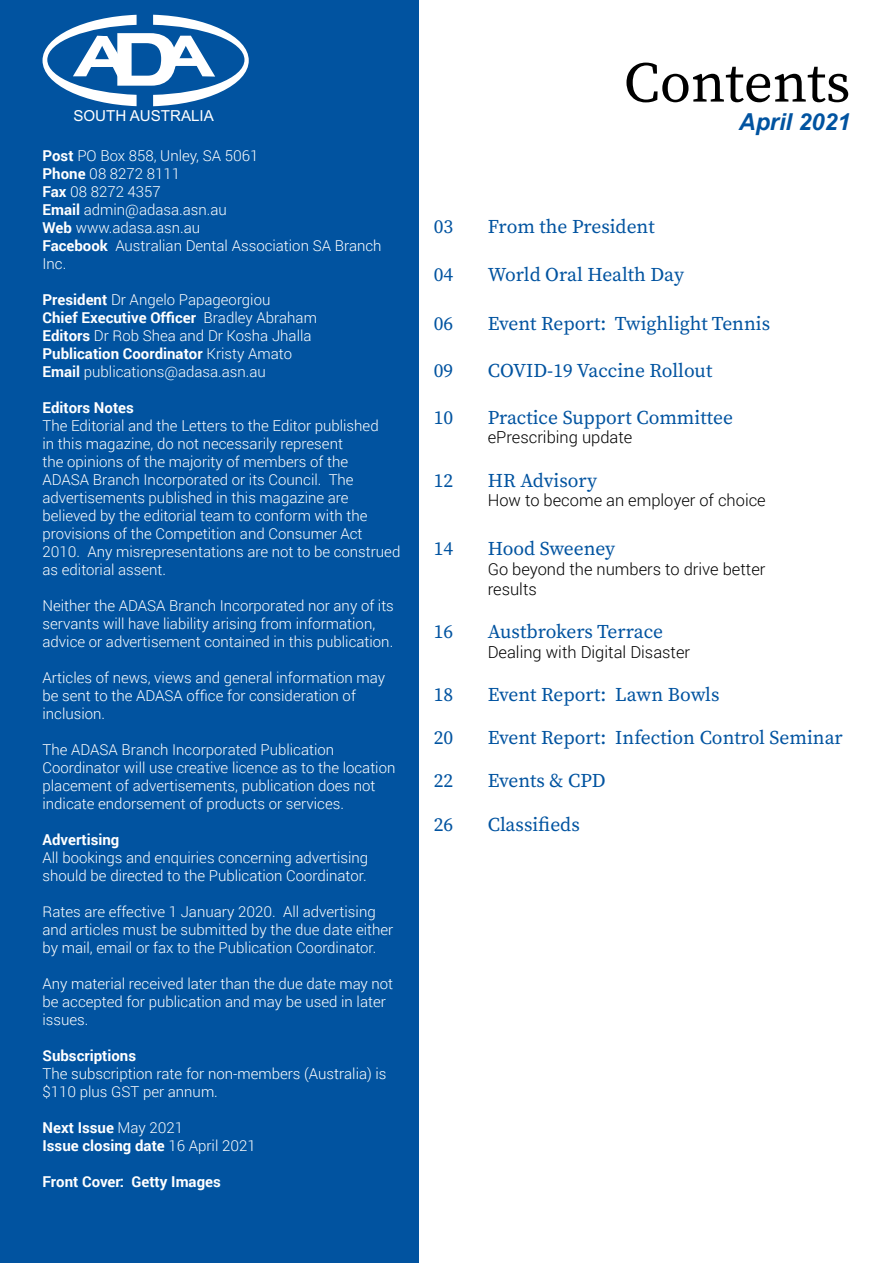
<style>
.page{position:relative;width:893px;height:1263px;background:#fff}
.page>*{position:absolute;margin:0;border:0;box-sizing:border-box;transform-origin:0 0}
.t1{font:57px "Source Serif Pro";color:#000}
.Body_Text_copy{font:italic 700 23.4px "Arial";color:#0153a0}
.Paragraph_Style_1{font:19.5px "Source Serif Pro";color:#0153a0}
.DI_Body_Font{font:300 16.5px "Roboto";color:#000}
.Paragraph_Style_1-2{font:300 16.5px "Roboto";color:#000}
.t2{font:15.15px "Arial";color:#fff}
.Body_Text_copy-2{font:300 15px/18px "Roboto";color:#fff}
.Body_Text_copy-3{font:700 15px "Roboto";color:#fff}
.s1{font-weight:700}
.s2{font-weight:300}
</style>
<div class="page">
<div style="left:0;top:0;width:419px;height:1263px;background:#0153a0"></div>
<svg style="left:43px;top:15px;width:206px;height:91px"></svg>
<p class="t2" style="left:73px;top:105px;width:142px">SOUTH AUSTRALIA</p>
<p class="Body_Text_copy-2" style="left:43px;top:146px;width:218px"><span class="s1">Post</span> PO Box 858, Unley, SA 5061</p>
<p class="Body_Text_copy-2" style="left:43px;top:164px;width:139px"><span class="s1">Phone</span> 08 8272 8111</p>
<p class="Body_Text_copy-2" style="left:43px;top:182px;width:120px"><span class="s1">Fax</span> 08 8272 4357</p>
<p class="Body_Text_copy-2" style="left:43px;top:200px;width:186px"><span class="s1">Email</span> admin@adasa.asn.au</p>
<p class="Body_Text_copy-2" style="left:43px;top:218px;width:159px"><span class="s1">Web</span> www.adasa.asn.au</p>
<p class="Body_Text_copy-2" style="left:43px;top:236px;width:341px"><span class="s1">Facebook</span> Australian Dental Association SA Branch<br>Inc.</p>
<p class="Body_Text_copy-2" style="left:43px;top:290px;width:229px"><span class="s1">President</span> Dr Angelo Papageorgiou</p>
<p class="Body_Text_copy-3" style="left:43px;top:307px;width:276px">Chief Executive Officer <span class="s2">Bradley Abraham</span></p>
<p class="Body_Text_copy-2" style="left:43px;top:326px;width:271px"><span class="s1">Editors</span> Dr Rob Shea and Dr Kosha Jhalla</p>
<p class="Body_Text_copy-3" style="left:43px;top:343px;width:251px">Publication Coordinator <span class="s2">Kristy Amato</span></p>
<p class="Body_Text_copy-2" style="left:43px;top:362px;width:225px"><span class="s1">Email</span> publications@adasa.asn.au</p>
<p class="Body_Text_copy-3" style="left:43px;top:397px;width:93px">Editors Notes</p>
<p class="Body_Text_copy-2" style="left:43px;top:416px;width:359px">The Editorial and the Letters to the Editor published<br>in this magazine, do not necessarily represent<br>the opinions of the majority of members of the<br>ADASA Branch Incorporated or its Council. The advertisements published in this magazine are believed by the editorial team to conform with the provisions of the Competition and Consumer Act 2010. Any misrepresentations are not to be construed as editorial assent.</p>
<p class="Body_Text_copy-2" style="left:43px;top:596px;width:353px">Neither the ADASA Branch Incorporated nor any of its servants will have liability arising from information, advice or advertisement contained in this publication.</p>
<p class="Body_Text_copy-2" style="left:43px;top:668px;width:344px">Articles of news, views and general information may be sent to the ADASA office for consideration of inclusion.</p>
<p class="Body_Text_copy-2" style="left:43px;top:740px;width:354px">The ADASA Branch Incorporated Publication Coordinator will use creative licence as to the location placement of advertisements, publication does not indicate endorsement of products or services.</p>
<p class="Body_Text_copy-3" style="left:43px;top:829px;width:78px">Advertising</p>
<p class="Body_Text_copy-2" style="left:43px;top:848px;width:327px">All bookings and enquiries concerning advertising should be directed to the Publication Coordinator.</p>
<p class="Body_Text_copy-2" style="left:43px;top:902px;width:352px">Rates are effective 1 January 2020. All advertising and articles must be submitted by the due date either by mail, email or fax to the Publication Coordinator.</p>
<p class="Body_Text_copy-2" style="left:43px;top:974px;width:352px">Any material received later than the due date may not be accepted for publication and may be used in later issues.</p>
<p class="Body_Text_copy-3" style="left:43px;top:1045px;width:95px">Subscriptions</p>
<p class="Body_Text_copy-2" style="left:43px;top:1064px;width:346px">The subscription rate for non-members (Australia) is $110 plus GST per annum.</p>
<p class="Body_Text_copy-3" style="left:43px;top:1117px;width:142px">Next Issue <span class="s2">May 2021</span></p>
<p class="Body_Text_copy-3" style="left:43px;top:1135px;width:215px">Issue closing date <span class="s2">16 April 2021</span></p>
<p class="Body_Text_copy-3" style="left:43px;top:1171px;width:180px">Front Cover: Getty Images</p>
<p class="t1" style="left:624px;top:44px;width:228px">Contents</p>
<p class="Body_Text_copy" style="left:739px;top:106px;width:113px">April 2021</p>
<p class="Paragraph_Style_1" style="left:434px;top:213px;width:21px">03</p>
<p class="Paragraph_Style_1" style="left:488px;top:213px;width:168px">From the President</p>
<p class="Paragraph_Style_1" style="left:434px;top:262px;width:21px">04</p>
<p class="Paragraph_Style_1" style="left:488px;top:262px;width:198px">World Oral Health Day</p>
<p class="Paragraph_Style_1" style="left:434px;top:310px;width:21px">06</p>
<p class="Paragraph_Style_1" style="left:488px;top:310px;width:284px">Event Report: Twighlight Tennis</p>
<p class="Paragraph_Style_1" style="left:434px;top:357px;width:21px">09</p>
<p class="Paragraph_Style_1" style="left:488px;top:357px;width:226px">COVID-19 Vaccine Rollout</p>
<p class="Paragraph_Style_1" style="left:434px;top:404px;width:21px">10</p>
<p class="Paragraph_Style_1" style="left:488px;top:404px;width:247px">Practice Support Committee</p>
<p class="Paragraph_Style_1-2" style="left:488px;top:426px;width:146px">ePrescribing update</p>
<p class="Paragraph_Style_1" style="left:434px;top:467px;width:21px">12</p>
<p class="Paragraph_Style_1" style="left:488px;top:467px;width:111px">HR Advisory</p>
<p class="DI_Body_Font" style="left:488px;top:489px;width:280px">How to become an employer of choice</p>
<p class="Paragraph_Style_1" style="left:434px;top:535px;width:21px">14</p>
<p class="Paragraph_Style_1" style="left:488px;top:535px;width:129px">Hood Sweeney</p>
<p class="DI_Body_Font" style="left:488px;top:558px;width:279px">Go beyond the numbers to drive better</p>
<p class="DI_Body_Font" style="left:488px;top:577px;width:51px">results</p>
<p class="Paragraph_Style_1" style="left:434px;top:618px;width:21px">16</p>
<p class="Paragraph_Style_1" style="left:488px;top:618px;width:177px">Austbrokers Terrace</p>
<p class="DI_Body_Font" style="left:488px;top:640px;width:204px">Dealing with Digital Disaster</p>
<p class="Paragraph_Style_1" style="left:434px;top:681px;width:21px">18</p>
<p class="Paragraph_Style_1" style="left:488px;top:681px;width:233px">Event Report: Lawn Bowls</p>
<p class="Paragraph_Style_1" style="left:434px;top:724px;width:21px">20</p>
<p class="Paragraph_Style_1" style="left:488px;top:724px;width:357px">Event Report: Infection Control Seminar</p>
<p class="Paragraph_Style_1" style="left:434px;top:768px;width:21px">22</p>
<p class="Paragraph_Style_1" style="left:488px;top:768px;width:119px">Events &amp; CPD</p>
<p class="Paragraph_Style_1" style="left:434px;top:811px;width:21px">26</p>
<p class="Paragraph_Style_1" style="left:488px;top:811px;width:94px">Classifieds</p>
</div>
